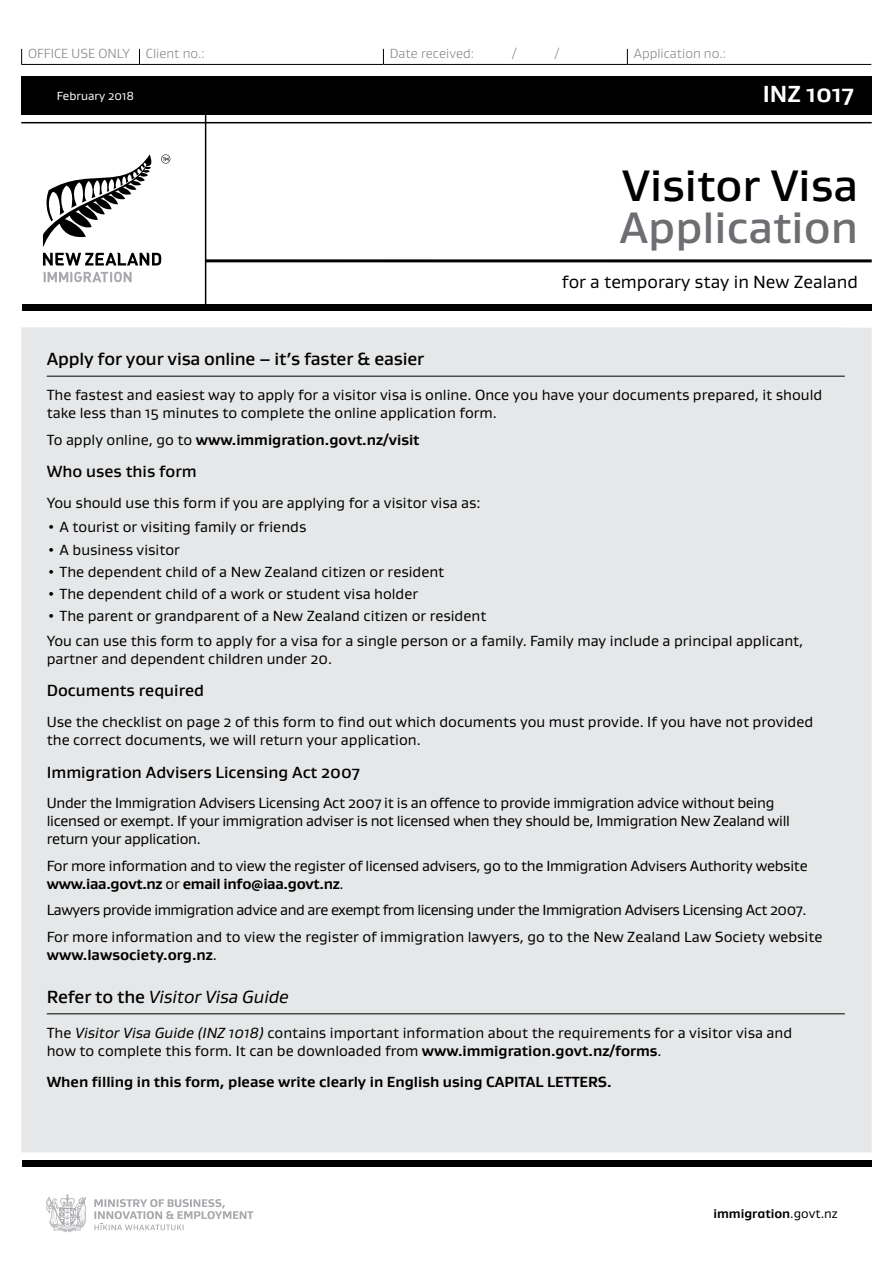
<style>
.page{position:relative;width:893px;height:1263px;background:#fff}
.page>*{position:absolute;margin:0;border:0;box-sizing:border-box;transform-origin:0 0}
.t1{font:500 45px "Gustan";color:#000}
.t2{font:500 45px "Gustan";color:#6d6e71}
.t3{font:700 23.7px "Gustan";color:#fff}
.t4{font:500 18px "Gustan";letter-spacing:-.01em;color:#000}
.t5{font:18px "Gustan";color:#000}
.t6{font:italic 18px "Gustan";letter-spacing:-.01em;color:#000}
.t7{font:500 16.5px "Gustan";color:#000}
.t8{font:15px/18px "Gustan";color:#000}
.t9{font:15px/18px "Gustan";letter-spacing:-.02em;color:#000}
.t10{font:15px/26.5px "Gustan";letter-spacing:-.03em;color:#000}
.t11{font:700 15px "Gustan";color:#000}
.t12{font:300 13.5px "Gustan";color:#808285}
.t13{font:700 12.9px "Gustan";color:#000}
.t14{font:12px "Gustan";color:#fff}
.s1{font-weight:400}
.s2{font-weight:700}
.s3{font-weight:500;font-style:normal}
.s4{font-style:italic}
</style>
<div class="page">
<div style="left:21px;top:77px;width:851px;height:38px;background:#000"></div>
<hr style="left:21px;top:122px;width:851px;height:1px;background:#000">
<hr style="left:206px;top:259px;width:666px;height:3px;background:#000">
<hr style="left:21px;top:64px;width:118px;height:1px;background:#000">
<svg style="left:21px;top:49px;width:1px;height:15px"></svg>
<svg style="left:139px;top:49px;width:1px;height:15px"></svg>
<svg style="left:383px;top:49px;width:1px;height:15px"></svg>
<svg style="left:627px;top:49px;width:1px;height:15px"></svg>
<hr style="left:139px;top:64px;width:244px;height:1px;background:#000">
<hr style="left:383px;top:64px;width:244px;height:1px;background:#000">
<hr style="left:627px;top:64px;width:244px;height:1px;background:#000">
<div style="left:22px;top:305px;width:850px;height:6px;background:#000"></div>
<hr style="left:205px;top:85px;width:1px;height:221px;background:#000">
<div style="left:22px;top:1160px;width:850px;height:6px;background:#000"></div>
<svg style="left:46px;top:1194px;width:41px;height:38px"></svg>
<svg style="left:94px;top:1199px;width:159px;height:31px"></svg>
<svg style="left:43px;top:154px;width:109px;height:92px"></svg>
<svg style="left:161px;top:154px;width:9px;height:10px"></svg>
<svg style="left:43px;top:253px;width:118px;height:12px"></svg>
<svg style="left:43px;top:272px;width:89px;height:10px"></svg>
<div style="left:21px;top:327px;width:851px;height:825px;background:#e6e7e8"></div>
<hr style="left:47px;top:376px;width:798px;height:1px;background:#000">
<hr style="left:47px;top:1013px;width:798px;height:1px;background:#000">
<p class="t12" style="left:28px;top:45px;width:178px">OFFICE USE ONLY Client no.:</p>
<p class="t12" style="left:390px;top:45px;width:86px">Date received:</p>
<p class="t12" style="left:512px;top:45px;width:6px">/</p>
<p class="t12" style="left:555px;top:45px;width:6px">/</p>
<p class="t12" style="left:634px;top:45px;width:94px">Application no.:</p>
<p class="t14" style="left:57px;top:88px;width:79px">February 2018</p>
<h2 class="t3" style="left:763px;top:78px;width:92px">INZ 1017</h2>
<h1 class="t1" style="left:622px;top:156px;width:237px">Visitor Visa</h1>
<h1 class="t2" style="left:619px;top:198px;width:240px">Application</h1>
<p class="t5" style="left:562px;top:270px;width:297px">for a temporary stay in New Zealand</p>
<p class="t4" style="left:47px;top:347px;width:379px">Apply for your visa online – it’s faster &amp; easier</p>
<p class="t8" style="left:47px;top:386px;width:777px">The fastest and easiest way to apply for a visitor visa is online. Once you have your documents prepared, it should take less than 15 minutes to complete the online application form.</p>
<p class="t11" style="left:47px;top:430px;width:374px"><span class="s1">To apply online, go to</span> www.immigration.govt.nz/visit</p>
<p class="t7" style="left:47px;top:461px;width:151px">Who uses this form</p>
<p class="t8" style="left:47px;top:493px;width:435px">You should use this form if you are applying for a visitor visa as:</p>
<p class="t8" style="left:47px;top:518px;width:261px">• A tourist or visiting family or friends</p>
<p class="t8" style="left:47px;top:540px;width:135px">• A business visitor</p>
<p class="t8" style="left:47px;top:562px;width:399px">• The dependent child of a New Zealand citizen or resident</p>
<p class="t8" style="left:47px;top:584px;width:373px">• The dependent child of a work or student visa holder</p>
<p class="t8" style="left:47px;top:604px;width:758px;line-height:24.3px">• The parent or grandparent of a New Zealand citizen or resident<br>You can use this form to apply for a visa for a single person or a family. Family may include a principal applicant,</p>
<p class="t8" style="left:47px;top:649px;width:287px">partner and dependent children under 20.</p>
<p class="t7" style="left:47px;top:680px;width:159px">Documents required</p>
<p class="t8" style="left:47px;top:712px;width:768px">Use the checklist on page 2 of this form to find out which documents you must provide. If you have not provided the correct documents, we will return your application.</p>
<p class="t7" style="left:47px;top:761px;width:315px">Immigration Advisers Licensing Act 2007</p>
<p class="t9" style="left:47px;top:794px;width:745px">Under the Immigration Advisers Licensing Act 2007 it is an offence to provide immigration advice without being licensed or exempt. If your immigration adviser is not licensed when they should be, Immigration New Zealand will return your application.</p>
<p class="t9" style="left:47px;top:856px;width:762px">For more information and to view the register of licensed advisers, go to the Immigration Advisers Authority website <span class="s2">www.iaa.govt.nz</span> or <span class="s2">email info@iaa.govt.nz</span>.</p>
<p class="t10" style="left:47px;top:897px;width:777px">Lawyers provide immigration advice and are exempt from licensing under the Immigration Advisers Licensing Act 2007.<br>For more information and to view the register of immigration lawyers, go to the New Zealand Law Society website</p>
<p class="t11" style="left:47px;top:945px;width:172px">www.lawsociety.org.nz<span class="s1">.</span></p>
<p class="t6" style="left:47px;top:985px;width:243px"><span class="s3">Refer to the</span> Visitor Visa Guide</p>
<p class="t8" style="left:47px;top:1023px;width:747px">The <span class="s4">Visitor Visa Guide (INZ 1018)</span> contains important information about the requirements for a visitor visa and how to complete this form. It can be downloaded from <span class="s2">www.immigration.govt.nz/forms</span>.</p>
<p class="t11" style="left:47px;top:1071px;width:566px">When filling in this form, please write clearly in English using CAPITAL LETTERS.</p>
<p class="t13" style="left:713px;top:1205px;width:126px">immigration<span class="s1">.govt.nz</span></p>
</div>
